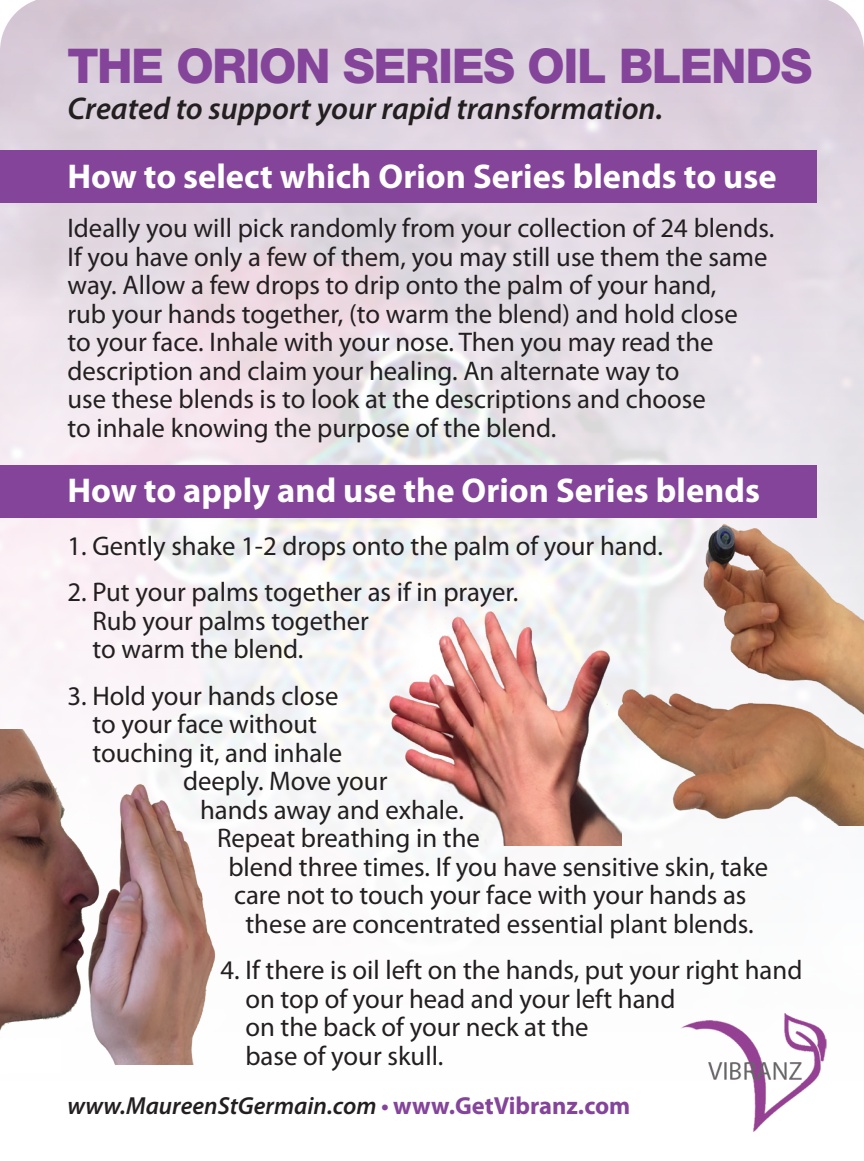
<style>
.page{position:relative;width:864px;height:1161px;background:#fff}
.page>*{position:absolute;margin:0;border:0;box-sizing:border-box;transform-origin:0 0}
.Myriad_Body_copy{font:800 48px "Helvetica Neue";letter-spacing:-.03em;color:#84449a}
.Back_Side_subheads{font:700 34.5px "Myriad Pro";color:#fff}
.Back_side_body_copy{font:italic 600 31.5px "Myriad Pro";color:#231f20}
.Back_side_body_copy-2{font:27px/28.5px "Myriad Pro";color:#231f20}
.Back_side_body_copy-3{font:italic 600 24.6px "Myriad Pro";color:#231f20}
.s1{color:#84449a}
.s2{font-weight:700;font-style:normal;color:#84449a}
</style>
<div class="page">
<img style="left:0;top:0;width:864px;height:846px">
<div style="left:0;top:150px;width:816px;height:52px;background:#84449a"></div>
<div style="left:0;top:465px;width:816px;height:52px;background:#84449a"></div>
<img style="left:0;top:730px;width:246px;height:335px">
<img style="left:680px;top:1013px;width:147px;height:119px">
<img style="left:605px;top:506px;width:259px;height:319px">
<img style="left:374px;top:597px;width:247px;height:248px">
<div style="left:0;top:1039px;width:60px;height:34px;background:#fff"></div>
<p class="Myriad_Body_copy" style="left:68px;top:37px;width:746px">THE ORION SERIES OIL BLENDS</p>
<p class="Back_side_body_copy" style="left:68px;top:88px;width:597px">Created to support your rapid transformation.</p>
<p class="Back_Side_subheads" style="left:68px;top:154px;width:711px">How to select which Orion Series blends to use</p>
<p class="Back_side_body_copy-2" style="left:68px;top:213px;width:708px">Ideally you will pick randomly from your collection of 24 blends.<br>If you have only a few of them, you may still use them the same way. Allow a few drops to drip onto the palm of your hand,<br>rub your hands together, (to warm the blend) and hold close<br>to your face. Inhale with your nose. Then you may read the description and claim your healing. An alternate way to<br>use these blends is to look at the descriptions and choose<br>to inhale knowing the purpose of the blend.</p>
<p class="Back_Side_subheads" style="left:68px;top:468px;width:694px">How to apply and use the Orion Series blends</p>
<p class="Back_side_body_copy-2" style="left:68px;top:531px;width:597px">1. Gently shake 1-2 drops onto the palm of your hand.</p>
<p class="Back_side_body_copy-2" style="left:92px;top:577px;width:427px;text-indent:-25px">2. Put your palms together as if in prayer.<br>Rub your palms together<br>to warm the blend.</p>
<p class="Back_side_body_copy-2" style="left:68px;top:681px;width:273px">3. Hold your hands close</p>
<p class="Back_side_body_copy-2" style="left:92px;top:709px;width:226px">to your face without</p>
<p class="Back_side_body_copy-2" style="left:92px;top:738px;width:251px">touching it, and inhale</p>
<p class="Back_side_body_copy-2" style="left:183px;top:766px;width:206px">deeply. Move your</p>
<p class="Back_side_body_copy-2" style="left:200px;top:795px;width:265px">hands away and exhale.</p>
<p class="Back_side_body_copy-2" style="left:217px;top:823px;width:264px">Repeat breathing in the</p>
<p class="Back_side_body_copy-2" style="left:228px;top:852px;width:541px">blend three times. If you have sensitive skin, take</p>
<p class="Back_side_body_copy-2" style="left:234px;top:880px;width:514px">care not to touch your face with your hands as</p>
<p class="Back_side_body_copy-2" style="left:245px;top:909px;width:510px">these are concentrated essential plant blends.</p>
<p class="Back_side_body_copy-2" style="left:245px;top:955px;width:559px;text-indent:-25px">4. If there is oil left on the hands, put your right hand on top of your head and your left hand<br>on the back of your neck at the<br>base of your skull.</p>
<p class="Back_side_body_copy-3" style="left:68px;top:1090px;width:564px">www.MaureenStGermain.com <span class="s1">•</span> <span class="s2">www.GetVibranz.com</span></p>
</div>
